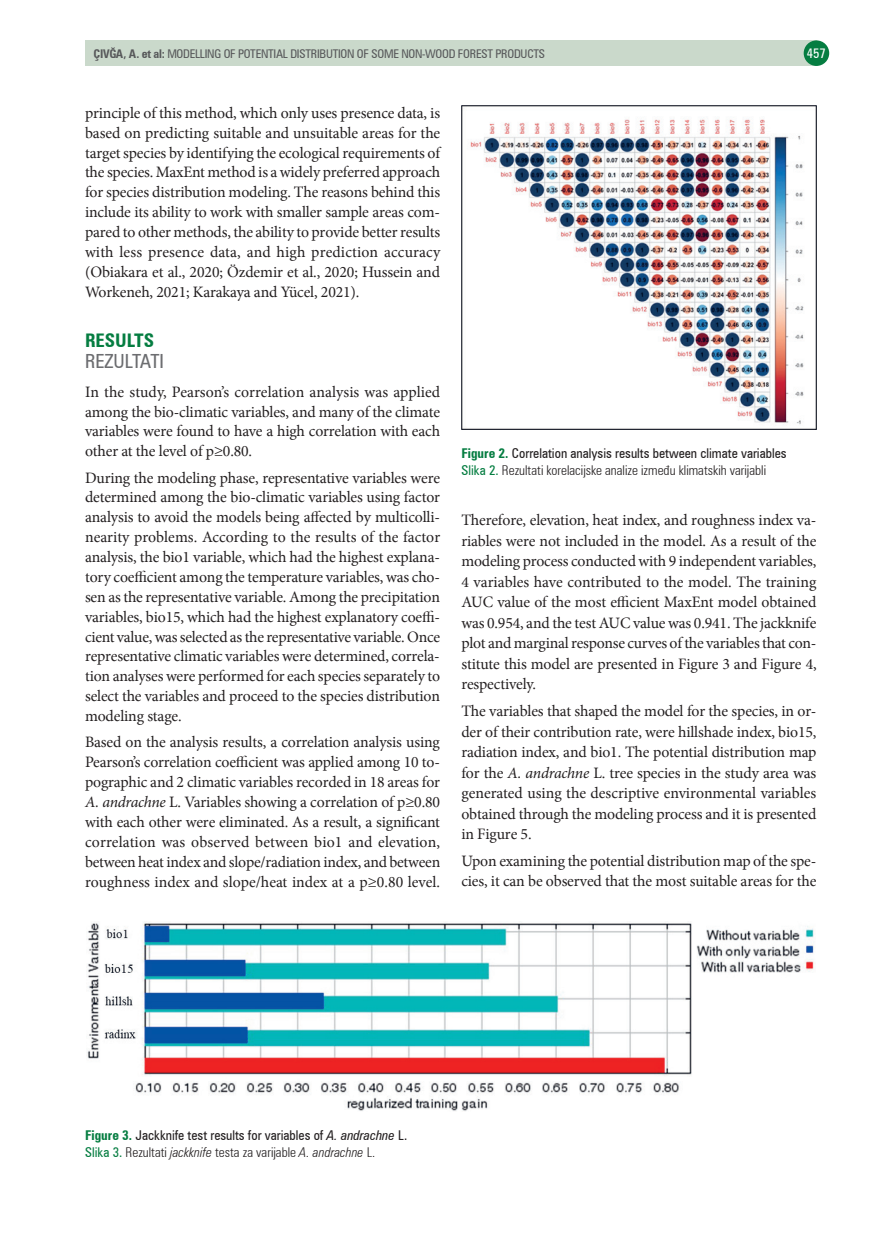
<style>
.page{position:relative;width:893px;height:1234px;background:#fff}
.page>*{position:absolute;margin:0;border:0;box-sizing:border-box;transform-origin:0 0}
.t1{font:condensed 19.5px "Zurich BT";color:#6c6d70}
.t2{font:700 condensed 18.75px "Zurich BT";color:#057d41}
.t3{font:15.75px/19.8px "Minion Pro";letter-spacing:-.01em;color:#231f20;text-align:justify}
.t4{font:300 condensed 13.5px/17.1px "Zurich BT";color:#231f20}
.t5{font:condensed 13.5px/17.1px "Zurich BT";color:#231f20}
.t6{font:condensed 13.5px "Zurich BT";color:#fff}
.t7{font:condensed 12px "Zurich BT";letter-spacing:-.02em;color:#57585a}
.s1{font-weight:700}
.s2{font-style:italic}
.s3{font-weight:700;color:#057d41}
.s4{font-weight:400}
.s5{font-weight:400;color:#057d41}
.s6{color:#057d41}
.s7{font-weight:300}
.s8{font-weight:300;font-style:italic}
</style>
<div class="page">
<div style="left:85px;top:40px;width:731px;height:26px;background:#cad9cb"></div>
<div style="left:804px;top:40px;width:25px;height:26px;background:#057d41;border-radius:50%"></div>
<img style="left:461px;top:105px;width:355px;height:324px">
<img style="left:87px;top:922px;width:728px;height:188px">
<p class="t7" style="left:94px;top:46px;width:453px"><span class="s1">ÇIVG</span><sup>˘</sup><span class="s1">A, A. et al:</span> MODELLING OF POTENTIAL DISTRIBUTION OF SOME NON-WOOD FOREST PRODUCTS</p>
<p class="t6" style="left:807px;top:45px;width:21px">457</p>
<p class="t3" style="left:85px;top:103px;width:357px">principle of this method, which only uses presence data, is based on predicting suitable and unsuitable areas for the target species by identifying the ecological requirements of the species. MaxEnt method is a widely preferred approach for species distribution modeling. The reasons behind this include its ability to work with smaller sample areas com&shy;pared to other methods, the ability to provide better results with less presence data, and high prediction accuracy (Obiakara et al., 2020; Özdemir et al., 2020; Hussein and Workeneh, 2021; Karakaya and Yücel, 2021).</p>
<p class="t2" style="left:85px;top:329px;width:71px">RESULTS</p>
<p class="t1" style="left:85px;top:349px;width:80px">REZULTATI</p>
<p class="t3" style="left:85px;top:382px;width:357px">In the study, Pearson’s correlation analysis was applied among the bio-climatic variables, and many of the climate variables were found to have a high correlation with each other at the level of p≥0.80.</p>
<p class="t3" style="left:85px;top:467px;width:357px">During the modeling phase, representative variables were determined among the bio-climatic variables using factor analysis to avoid the models being affected by multicolli&shy;nearity problems. According to the results of the factor analysis, the bio1 variable, which had the highest explana&shy;tory coefficient among the temperature variables, was cho&shy;sen as the representative variable. Among the precipitation variables, bio15, which had the highest explanatory coeffi&shy;cient value, was selected as the representative variable. Once representative climatic variables were determined, correla&shy;tion analyses were performed for each species separately to select the variables and proceed to the species distribution modeling stage.</p>
<p class="t3" style="left:85px;top:732px;width:357px">Based on the analysis results, a correlation analysis using Pearson’s correlation coefficient was applied among 10 to&shy;pographic and 2 climatic variables recorded in 18 areas for <span class="s2">A. andrachne</span> L. Variables showing a correlation of p≥0.80 with each other were eliminated. As a result, a significant correlation was observed between bio1 and elevation, between heat index and slope/radiation index, and between roughness index and slope/heat index at a p≥0.80 level.</p>
<p class="t4" style="left:461px;top:445px;width:327px"><span class="s3">Figure 2.</span> <span class="s4">Correlation analysis results between climate variables<br></span><span class="s5">Slika 2.</span> Rezultati korelacijske analize između klimatskih varijabli</p>
<p class="t3" style="left:461px;top:510px;width:357px;line-height:20.5px">Therefore, elevation, heat index, and roughness index va&shy;riables were not included in the model. As a result of the modeling process conducted with 9 independent variables, 4 variables have contributed to the model. The training AUC value of the most efficient MaxEnt model obtained was 0.954, and the test AUC value was 0.941. The jackknife plot and marginal response curves of the variables that con&shy;stitute this model are presented in Figure 3 and Figure 4, respectively.</p>
<p class="t3" style="left:461px;top:700px;width:357px;line-height:20.4px">The variables that shaped the model for the species, in or&shy;der of their contribution rate, were hillshade index, bio15, radiation index, and bio1. The potential distribution map for the <span class="s2">A. andrachne</span> L. tree species in the study area was generated using the descriptive environmental variables obtained through the modeling process and it is presented in Figure 5.</p>
<p class="t3" style="left:461px;top:850px;width:357px;line-height:20.4px">Upon examining the potential distribution map of the spe&shy;cies, it can be observed that the most suitable areas for the</p>
<p class="t5" style="left:85px;top:1125px;width:324px"><span class="s3">Figure 3.</span> Jackknife test results for variables of <span class="s2">A. andrachne</span> L.<br><span class="s6">Slika 3.</span> <span class="s7">Rezultati</span> <span class="s8">jackknife</span> <span class="s7">testa za varijable</span> <span class="s8">A. andrachne</span> <span class="s7">L.</span></p>
</div>
